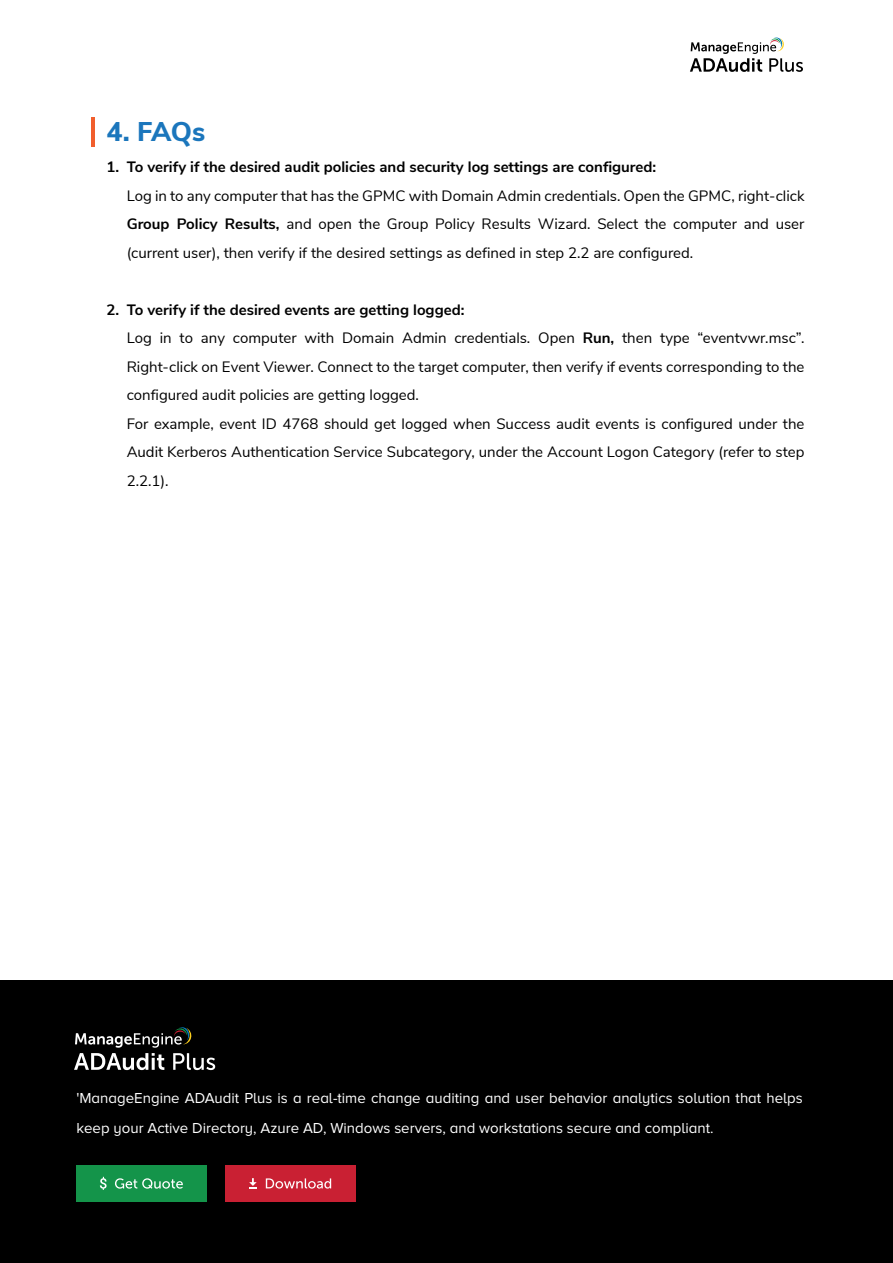
<style>
.page{position:relative;width:893px;height:1263px;background:#fff}
.page>*{position:absolute;margin:0;border:0;box-sizing:border-box;transform-origin:0 0}
.t1{font:800 27px "Nunito Sans";color:#1b76bc}
.t2{font:15px/28.5px "Nunito Sans";color:#000;text-align:justify}
.t3{font:15px/30px "Proxima Nova A";color:#fff}
.t4{font:700 15px "Nunito Sans";color:#000}
.s1{font-weight:700}
</style>
<div class="page">
<svg style="left:690px;top:37px;width:113px;height:35px"></svg>
<div style="left:0;top:980px;width:893px;height:283px;background:#000"></div>
<svg style="left:74px;top:1027px;width:141px;height:43px"></svg>
<div style="left:76px;top:1165px;width:130px;height:36px;background:#14944a"></div>
<div style="left:225px;top:1165px;width:130px;height:36px;background:#c92033"></div>
<svg style="left:100px;top:1177px;width:7px;height:13px"></svg>
<svg style="left:115px;top:1178px;width:68px;height:11px"></svg>
<svg style="left:266px;top:1178px;width:65px;height:10px"></svg>
<svg style="left:249px;top:1178px;width:8px;height:10px"></svg>
<hr style="left:92px;top:117px;width:3px;height:30px;background:#f15e2d">
<h1 class="t1" style="left:106px;top:112px;width:100px">4. FAQs</h1>
<p class="t4" style="left:127px;top:156px;width:531px">To verify if the desired audit policies and security log settings are configured:</p>
<p class="t2" style="left:127px;top:180px;width:679px">Log in to any computer that has the GPMC with Domain Admin credentials. Open the GPMC, right-click <span class="s1">Group Policy Results,</span> and open the Group Policy Results Wizard. Select the computer and user (current user), then verify if the desired settings as defined in step 2.2 are configured.</p>
<p class="t4" style="left:107px;top:156px;width:14px">1.</p>
<p class="t4" style="left:107px;top:299px;width:14px">2.</p>
<p class="t2" style="left:127px;top:294px;width:679px;text-align:left"><span class="s1">To verify if the desired events are getting logged:<br></span>Log in to any computer with Domain Admin credentials. Open <span class="s1">Run,</span> then type “eventvwr.msc”.<br>Right-click on Event Viewer. Connect to the target computer, then verify if events corresponding to the configured audit policies are getting logged.<br>For example, event ID 4768 should get logged when Success audit events is configured under the Audit Kerberos Authentication Service Subcategory, under the Account Logon Category (refer to step 2.2.1).</p>
<p class="t3" style="left:76px;top:1082px;width:728px">'ManageEngine ADAudit Plus is a real-time change auditing and user behavior analytics solution that helps keep your Active Directory, Azure AD, Windows servers, and workstations secure and compliant.</p>
</div>
